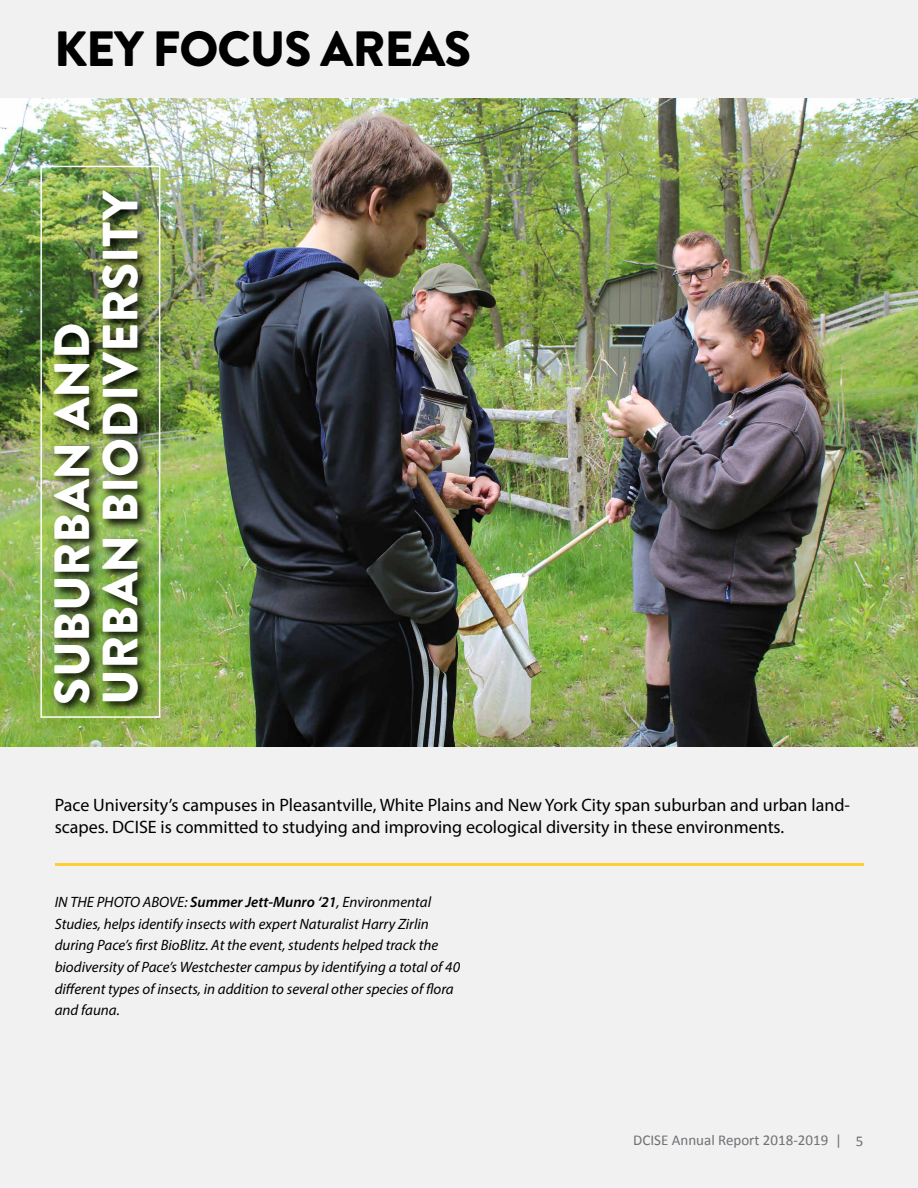
<style>
.page{position:relative;width:918px;height:1188px;background:#fff}
.page>*{position:absolute;margin:0;border:0;box-sizing:border-box;transform-origin:0 0}
.t1{font:900 49.5px/48px "Brandon Grotesque";color:#fff}
.t2{font:900 49.5px "Brandon Grotesque";letter-spacing:-.02em;color:#000}
.t3{font:18px/21.6px "Myriad Pro";color:#000}
.t4{font:italic 15px/21.6px "Myriad Pro";color:#000}
.t5{font:15px "Calibri";color:#6f7073}
.s1{font-weight:600}
</style>
<div class="page">
<div style="left:1px;top:0;width:917px;height:1188px;background:#f1f1f2"></div>
<hr style="left:0;top:0;width:1px;height:1188px;background:#f1f1f2">
<img style="left:1px;top:99px;width:917px;height:648px">
<img style="left:51px;top:187px;width:99px;height:528px">
<div style="left:40px;top:166px;width:120px;height:552px;border:2px solid #fff"></div>
<hr style="left:55px;top:864px;width:809px;height:2px;background:#ffce35">
<h1 class="t2" style="left:54px;top:14px;width:419px">KEY FOCUS AREAS</h1>
<h1 class="t1" style="left:49px;top:705px;width:517px;rotate:-90deg">SUBURBAN AND<br>URBAN BIODIVERSITY</h1>
<p class="t3" style="left:55px;top:794px;width:797px">Pace University’s campuses in Pleasantville, White Plains and New York City span suburban and urban land&shy;scapes. DCISE is committed to studying and improving ecological diversity in these environments.</p>
<p class="t4" style="left:55px;top:891px;width:407px">IN THE PHOTO ABOVE: <span class="s1">Summer Jett-Munro ‘21</span>, Environmental Studies, helps identify insects with expert Naturalist Harry Zirlin during Pace’s first BioBlitz. At the event, students helped track the biodiversity of Pace’s Westchester campus by identifying a total of 40 different types of insects, in addition to several other species of flora and fauna.</p>
<p class="t5" style="left:633px;top:1131px;width:232px">DCISE Annual Report 2018-2019 | 5</p>
</div>
